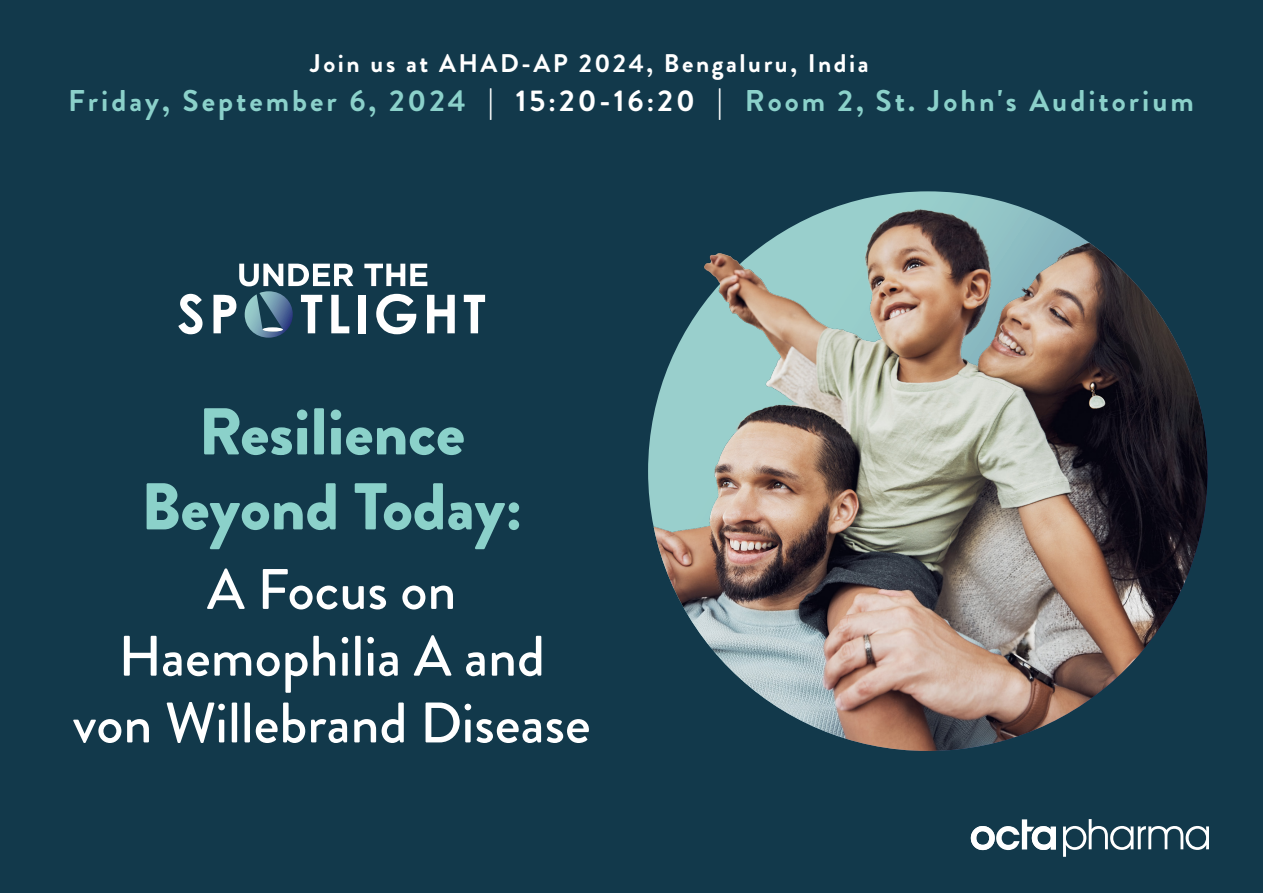
<style>
.page{position:relative;width:1263px;height:893px;background:#12394b}
.page>*{position:absolute;margin:0;border:0;box-sizing:border-box;transform-origin:0 0}
.t1{font:900 66px "Brandon Grotesque";color:#8bd1ca}
.t2{font:500 57px/66.8px "Brandon Grotesque";color:#fff;text-align:center}
.t3{font:700 30px "Brandon Grotesque";letter-spacing:.1em;color:#8bd1ca}
.t4{font:700 25.5px "Brandon Grotesque";letter-spacing:.1em;color:#fff}
.s1{color:#fff}
</style>
<div class="page">
<svg style="left:1063px;top:819px;width:146px;height:38px"></svg>
<svg style="left:971px;top:819px;width:85px;height:31px"></svg>
<svg style="left:364px;top:264px;width:63px;height:22px"></svg>
<svg style="left:178px;top:294px;width:25px;height:40px"></svg>
<svg style="left:213px;top:264px;width:140px;height:74px"></svg>
<div style="left:358px;top:295px;width:8px;height:38px;background:#fff"></div>
<svg style="left:376px;top:294px;width:40px;height:40px"></svg>
<svg style="left:427px;top:295px;width:28px;height:38px"></svg>
<svg style="left:464px;top:295px;width:21px;height:38px"></svg>
<img style="left:648px;top:193px;width:560px;height:558px">
<img style="left:680px;top:193px;width:91px;height:129px">
<p class="t4" style="left:310px;top:46px;width:560px">Join us at AHAD-AP 2024, Bengaluru, India</p>
<p class="t3" style="left:68px;top:80px;width:1127px">Friday, September 6, 2024 <span class="s1">| 15:20-16:20 |</span> Room 2, St. John's Auditorium</p>
<p class="t1" style="left:198px;top:385px;width:268px">Resilience</p>
<p class="t1" style="left:141px;top:460px;width:383px">Beyond Today:</p>
<p class="t2" style="left:73px;top:557px;width:519px">A Focus on<br>Haemophilia A and von Willebrand Disease</p>
</div>
